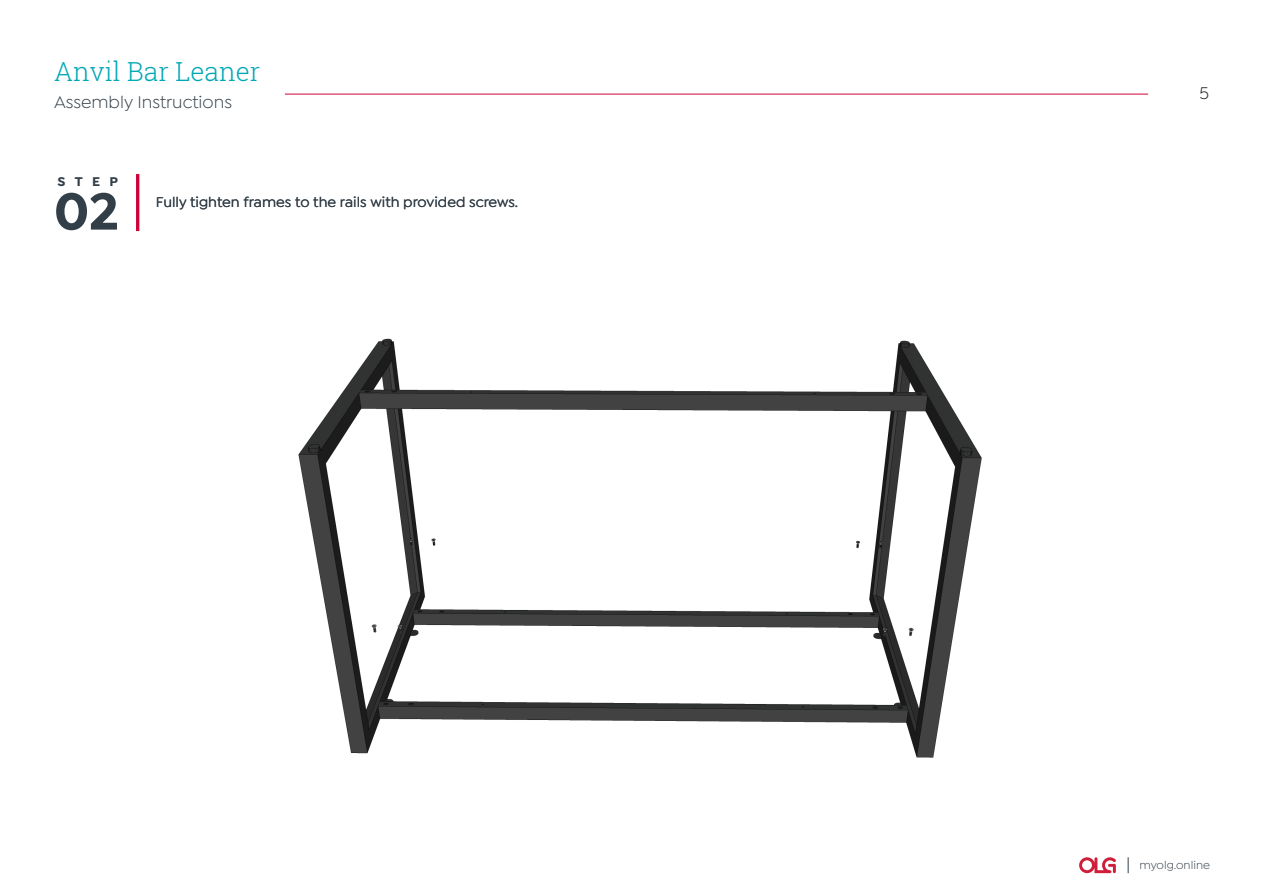
<style>
.page{position:relative;width:1263px;height:893px;background:#fff}
.page>*{position:absolute;margin:0;border:0;box-sizing:border-box;transform-origin:0 0}
.t1{font:700 54px "Isidora Sans";color:#333f48}
.t2{font:300 26.25px "Roboto Slab";color:#00a7b5}
.t3{font:18px "Isidora Sans";color:#333f48}
.t4{font:18px "Isidora Sans";color:#231f20}
.t5{font:500 15px "Isidora Sans";color:#333f48}
.t6{font:700 13.5px "Isidora Sans";color:#333f48}
.t7{font:12px "Isidora Sans";color:#333f48}
</style>
<div class="page">
<hr style="left:285px;top:94px;width:863px;height:1px;background:#ce0037">
<svg style="left:1079px;top:857px;width:37px;height:16px"></svg>
<svg style="left:1128px;top:857px;width:1px;height:16px"></svg>
<img style="left:298px;top:339px;width:684px;height:419px">
<hr style="left:136px;top:174px;width:3px;height:57px;background:#ce0037">
<h2 class="t2" style="left:54px;top:54px;width:208px">Anvil Bar Leaner</h2>
<p class="t3" style="left:54px;top:93px;width:179px">Assembly Instructions</p>
<p class="t6" style="left:57px;top:174px;width:62px">STEP</p>
<p class="t1" style="left:54px;top:178px;width:66px">02</p>
<p class="t5" style="left:156px;top:194px;width:364px">Fully tighten frames to the rails with provided screws.</p>
<p class="t4" style="left:1199px;top:83px;width:11px">5</p>
<p class="t7" style="left:1139px;top:859px;width:72px">myolg.online</p>
</div>
